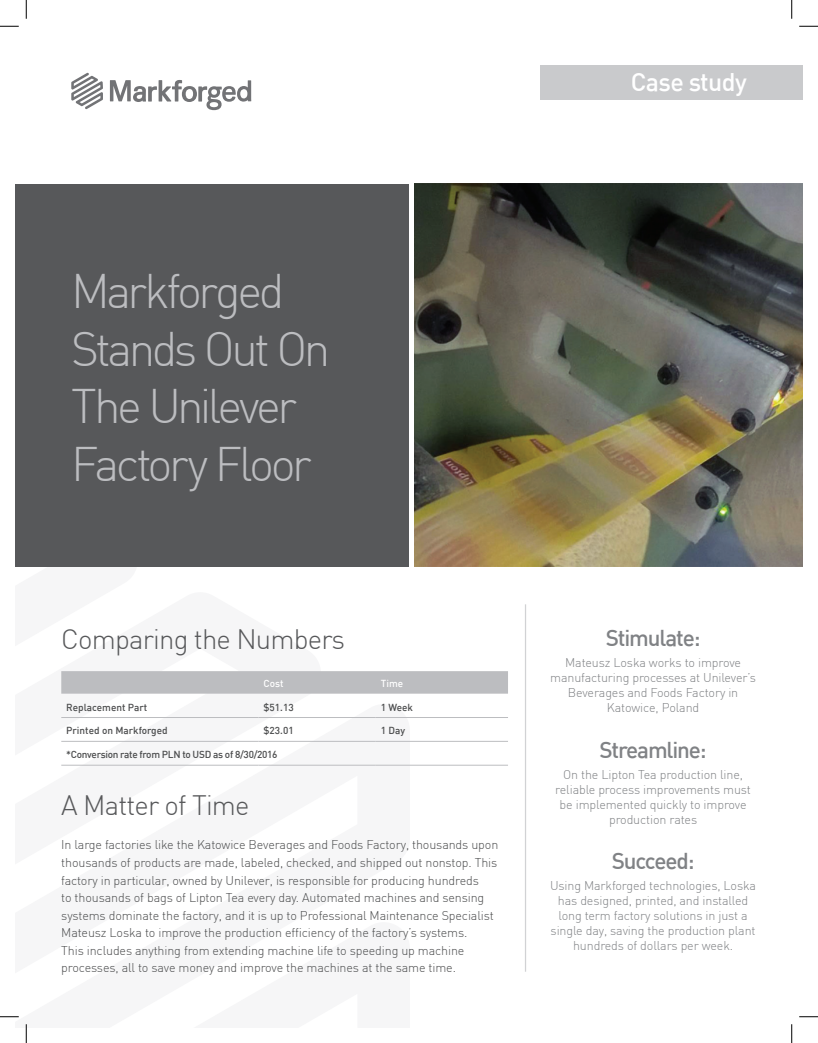
<style>
.page{position:relative;width:818px;height:1043px;background:#fff}
.page>*{position:absolute;margin:0;border:0;box-sizing:border-box;transform-origin:0 0}
.t1{font:300 47.5px/57.5px "DIN";letter-spacing:-.075em;color:#bcbdc0}
.t2{font:300 27.5px "DIN";letter-spacing:-.03em;color:#57585a}
.t3{font:500 25px "DIN";letter-spacing:-.025em;color:#fff}
.t4{font:500 22.5px "DIN";letter-spacing:-.05em;color:#808285}
.t5{font:300 12.5px/17.5px "DIN";letter-spacing:-.01em;color:#4b4c4d}
.t6{font:300 12.5px/15px "DIN";letter-spacing:-.01em;color:#808285;text-align:center}
.t7{font:500 10px "DIN";letter-spacing:-.005em;color:#4b4c4d}
.t8{font:500 10px "DIN";letter-spacing:-.03em;color:#4b4c4d}
.t9{font:500 10px "DIN";color:#fff}
</style>
<div class="page">
<svg style="left:15px;top:566px;width:395px;height:452px;fill:#f6f6f7"></svg>
<div style="left:540px;top:66px;width:262px;height:34px;background:#c9cacc"></div>
<svg style="left:71px;top:73px;width:32px;height:36px"></svg>
<svg style="left:110px;top:80px;width:141px;height:30px"></svg>
<div style="left:15px;top:184px;width:394px;height:382px;background:#57585a"></div>
<hr style="left:525px;top:604px;width:1px;height:367px;background:#d1d2d4">
<img style="left:414px;top:184px;width:388px;height:382px">
<div style="left:61px;top:671px;width:447px;height:22px;background:#bcbdc0"></div>
<hr style="left:61px;top:717px;width:197px;height:1px;background:#bcbdc0">
<hr style="left:258px;top:717px;width:118px;height:1px;background:#bcbdc0">
<hr style="left:376px;top:717px;width:132px;height:1px;background:#bcbdc0">
<hr style="left:61px;top:741px;width:197px;height:1px;background:#bcbdc0">
<hr style="left:258px;top:741px;width:118px;height:1px;background:#bcbdc0">
<hr style="left:376px;top:741px;width:132px;height:1px;background:#bcbdc0">
<hr style="left:61px;top:765px;width:197px;height:1px;background:#bcbdc0">
<hr style="left:258px;top:765px;width:118px;height:1px;background:#bcbdc0">
<hr style="left:376px;top:765px;width:132px;height:1px;background:#bcbdc0">
<svg style="left:0;top:25px;width:19px;height:2px"></svg>
<svg style="left:799px;top:25px;width:19px;height:2px"></svg>
<svg style="left:0;top:1015px;width:19px;height:2px"></svg>
<svg style="left:799px;top:1016px;width:19px;height:1px"></svg>
<svg style="left:25px;top:0;width:2px;height:19px"></svg>
<svg style="left:25px;top:1024px;width:2px;height:18px"></svg>
<svg style="left:791px;top:0;width:1px;height:19px"></svg>
<svg style="left:791px;top:1024px;width:1px;height:18px"></svg>
<h3 class="t3" style="left:630px;top:66px;width:117px">Case study</h3>
<h1 class="t1" style="left:71px;top:262px;width:260px">Markforged<br>Stands Out On<br>The Unilever<br>Factory Floor</h1>
<h2 class="t2" style="left:61px;top:622px;width:285px">Comparing the Numbers</h2>
<p class="t9" style="left:263px;top:677px;width:21px">Cost</p>
<p class="t9" style="left:381px;top:677px;width:24px">Time</p>
<p class="t7" style="left:66px;top:700px;width:82px">Replacement Part</p>
<p class="t7" style="left:263px;top:700px;width:32px">$51.13</p>
<p class="t7" style="left:381px;top:700px;width:34px">1 Week</p>
<p class="t7" style="left:66px;top:724px;width:103px">Printed on Markforged</p>
<p class="t7" style="left:263px;top:724px;width:32px">$23.01</p>
<p class="t7" style="left:381px;top:724px;width:26px">1 Day</p>
<p class="t8" style="left:66px;top:748px;width:213px">*Conversion rate from PLN to USD as of 8/30/2016</p>
<h2 class="t2" style="left:61px;top:788px;width:190px">A Matter of Time</h2>
<p class="t5" style="left:61px;top:836px;width:438px">In large factories like the Katowice Beverages and Foods Factory, thousands upon thousands of products are made, labeled, checked, and shipped out nonstop. This factory in particular, owned by Unilever, is responsible for producing hundreds<br>to thousands of bags of Lipton Tea every day. Automated machines and sensing systems dominate the factory, and it is up to Professional Maintenance Specialist Mateusz Loska to improve the production efficiency of the factory’s systems.<br>This includes anything from extending machine life to speeding up machine processes, all to save money and improve the machines at the same time.</p>
<h3 class="t4" style="left:605px;top:623px;width:96px">Stimulate:</h3>
<p class="t6" style="left:550px;top:654px;width:207px">Mateusz Loska works to improve manufacturing processes at Unilever’s<br>Beverages and Foods Factory in<br>Katowice, Poland</p>
<h3 class="t4" style="left:599px;top:735px;width:109px">Streamline:</h3>
<p class="t6" style="left:555px;top:766px;width:197px">On the Lipton Tea production line, reliable process improvements must be implemented quickly to improve production rates</p>
<h3 class="t4" style="left:611px;top:847px;width:84px">Succeed:</h3>
<p class="t6" style="left:550px;top:878px;width:207px">Using Markforged technologies, Loska has designed, printed, and installed long term factory solutions in just a single day, saving the production plant hundreds of dollars per week.</p>
</div>
